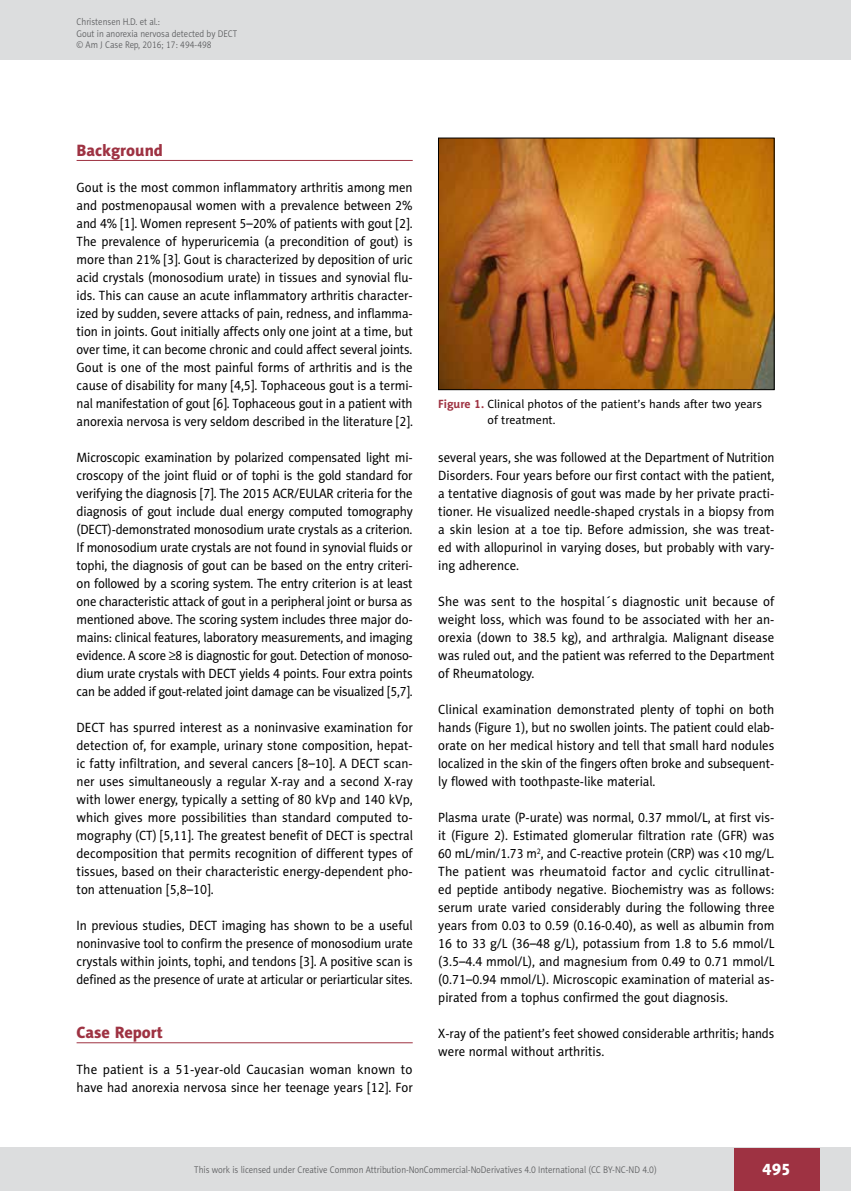
<style>
.page{position:relative;width:851px;height:1191px;background:#fff}
.page>*{position:absolute;margin:0;border:0;box-sizing:border-box;transform-origin:0 0}
.t1{font:16.5px "Naomi Sans EFN Heavy";color:#9e3242}
.t2{font:16.5px "Naomi Sans EFN Heavy";color:#fff}
.t3{font:13.5px/18px "Naomi Sans EFN";color:#000;text-align:justify;scale:.95 1}
.t4{font:13.5px/18px "Naomi Sans EFN";color:#000;text-align:justify;scale:.94 1}
.t5{font:13.5px/18px "Naomi Sans EFN";color:#000;text-align:justify;scale:.96 1}
.t6{font:13.5px/18px "Naomi Sans EFN";color:#000}
.t7{font:12px/15.8px "Naomi Sans EFN";color:#000}
.t8{font:9.75px/11.2px "Naomi Sans EFN Light";color:#58595b;scale:.9 1}
.s1{font-family:"Standard Sym L"}
.s2{font-weight:700;color:#9e3242}
</style>
<div class="page">
<hr style="left:77px;top:160px;width:335px;height:1px;background:#9e3242">
<hr style="left:77px;top:1042px;width:335px;height:1px;background:#9e3242">
<img style="left:440px;top:140px;width:332px;height:248px">
<div style="left:438px;top:138px;width:336px;height:252px;border:1px solid #000"></div>
<div style="left:0;top:1148px;width:850px;height:43px;background:#dcddde"></div>
<div style="left:733px;top:1147px;width:86px;height:43px;background:#9e3242"></div>
<div style="left:0;top:0;width:850px;height:60px;background:#dcddde"></div>
<p class="t8" style="left:77px;top:16px;width:180px">Christensen H.D. et al.:<br>Gout in anorexia nervosa detected by DECT © Am J Case Rep, 2016; 17: 494-498</p>
<p class="t1" style="left:77px;top:140px;width:88px">Background</p>
<p class="t3" style="left:77px;top:178px;width:355px">Gout is the most common inflammatory arthritis among men and postmenopausal women with a prevalence between 2% and 4% [1]. Women represent 5–20% of patients with gout [2].<br>The prevalence of hyperuricemia (a precondition of gout) is more than 21% [3]. Gout is characterized by deposition of uric acid crystals (monosodium urate) in tissues and synovial flu&shy;ids. This can cause an acute inflammatory arthritis character&shy;ized by sudden, severe attacks of pain, redness, and inflamma&shy;tion in joints. Gout initially affects only one joint at a time, but over time, it can become chronic and could affect several joints.<br>Gout is one of the most painful forms of arthritis and is the cause of disability for many [4,5]. Tophaceous gout is a termi&shy;nal manifestation of gout [6]. Tophaceous gout in a patient with anorexia nervosa is very seldom described in the literature [2].</p>
<p class="t3" style="left:77px;top:448px;width:355px">Microscopic examination by polarized compensated light mi&shy;croscopy of the joint fluid or of tophi is the gold standard for verifying the diagnosis [7]. The 2015 ACR/EULAR criteria for the diagnosis of gout include dual energy computed tomography (DECT)-demonstrated monosodium urate crystals as a criterion.<br>If monosodium urate crystals are not found in synovial fluids or tophi, the diagnosis of gout can be based on the entry criteri&shy;on followed by a scoring system. The entry criterion is at least one characteristic attack of gout in a peripheral joint or bursa as mentioned above. The scoring system includes three major do&shy;mains: clinical features, laboratory measurements, and imaging evidence. A score <span class="s1">³</span>8 is diagnostic for gout. Detection of monoso&shy;dium urate crystals with DECT yields 4 points. Four extra points can be added if gout-related joint damage can be visualized [5,7].</p>
<p class="t3" style="left:77px;top:718px;width:355px">DECT has spurred interest as a noninvasive examination for detection of, for example, urinary stone composition, hepat&shy;ic fatty infiltration, and several cancers [8–10]. A DECT scan&shy;ner uses simultaneously a regular X-ray and a second X-ray with lower energy, typically a setting of 80 kVp and 140 kVp, which gives more possibilities than standard computed to&shy;mography (CT) [5,11]. The greatest benefit of DECT is spectral decomposition that permits recognition of different types of tissues, based on their characteristic energy-dependent pho&shy;ton attenuation [5,8–10].</p>
<p class="t3" style="left:77px;top:916px;width:355px">In previous studies, DECT imaging has shown to be a useful noninvasive tool to confirm the presence of monosodium urate crystals within joints, tophi, and tendons [3]. A positive scan is defined as the presence of urate at articular or periarticular sites.</p>
<p class="t1" style="left:77px;top:1022px;width:88px">Case Report</p>
<p class="t6" style="left:77px;top:1060px;width:337px">The patient is a 51-year-old Caucasian woman known to have had anorexia nervosa since her teenage years [12]. For</p>
<p class="t7" style="left:487px;top:396px;width:276px;text-indent:-49px"><span class="s2">Figure 1.</span> Clinical photos of the patient’s hands after two years of treatment.</p>
<p class="t4" style="left:438px;top:448px;width:359px">several years, she was followed at the Department of Nutrition Disorders. Four years before our first contact with the patient, a tentative diagnosis of gout was made by her private practi&shy;tioner. He visualized needle-shaped crystals in a biopsy from a skin lesion at a toe tip. Before admission, she was treat&shy;ed with allopurinol in varying doses, but probably with vary&shy;ing adherence.</p>
<p class="t5" style="left:438px;top:592px;width:352px">She was sent to the hospital´s diagnostic unit because of weight loss, which was found to be associated with her an&shy;orexia (down to 38.5 kg), and arthralgia. Malignant disease was ruled out, and the patient was referred to the Department of Rheumatology.</p>
<p class="t3" style="left:438px;top:700px;width:355px">Clinical examination demonstrated plenty of tophi on both hands (Figure 1), but no swollen joints. The patient could elab&shy;orate on her medical history and tell that small hard nodules localized in the skin of the fingers often broke and subsequent&shy;ly flowed with toothpaste-like material.</p>
<p class="t3" style="left:438px;top:808px;width:355px">Plasma urate (P-urate) was normal, 0.37 mmol/L, at first vis&shy;it (Figure 2). Estimated glomerular filtration rate (GFR) was 60 mL/min/1.73 m<sup>2</sup>, and C-reactive protein (CRP) was &lt;10 mg/L.<br>The patient was rheumatoid factor and cyclic citrullinat&shy;ed peptide antibody negative. Biochemistry was as follows: serum urate varied considerably during the following three years from 0.03 to 0.59 (0.16-0.40), as well as albumin from 16 to 33 g/L (36–48 g/L), potassium from 1.8 to 5.6 mmol/L (3.5–4.4 mmol/L), and magnesium from 0.49 to 0.71 mmol/L (0.71–0.94 mmol/L). Microscopic examination of material as&shy;pirated from a tophus confirmed the gout diagnosis.</p>
<p class="t4" style="left:438px;top:1024px;width:359px">X-ray of the patient’s feet showed considerable arthritis; hands were normal without arthritis.</p>
<p class="t8" style="left:194px;top:1164px;width:515px">This work is licensed under Creative Common Attribution-NonCommercial-NoDerivatives 4.0 International (CC BY-NC-ND 4.0)</p>
<p class="t2" style="left:762px;top:1159px;width:30px">495</p>
</div>
